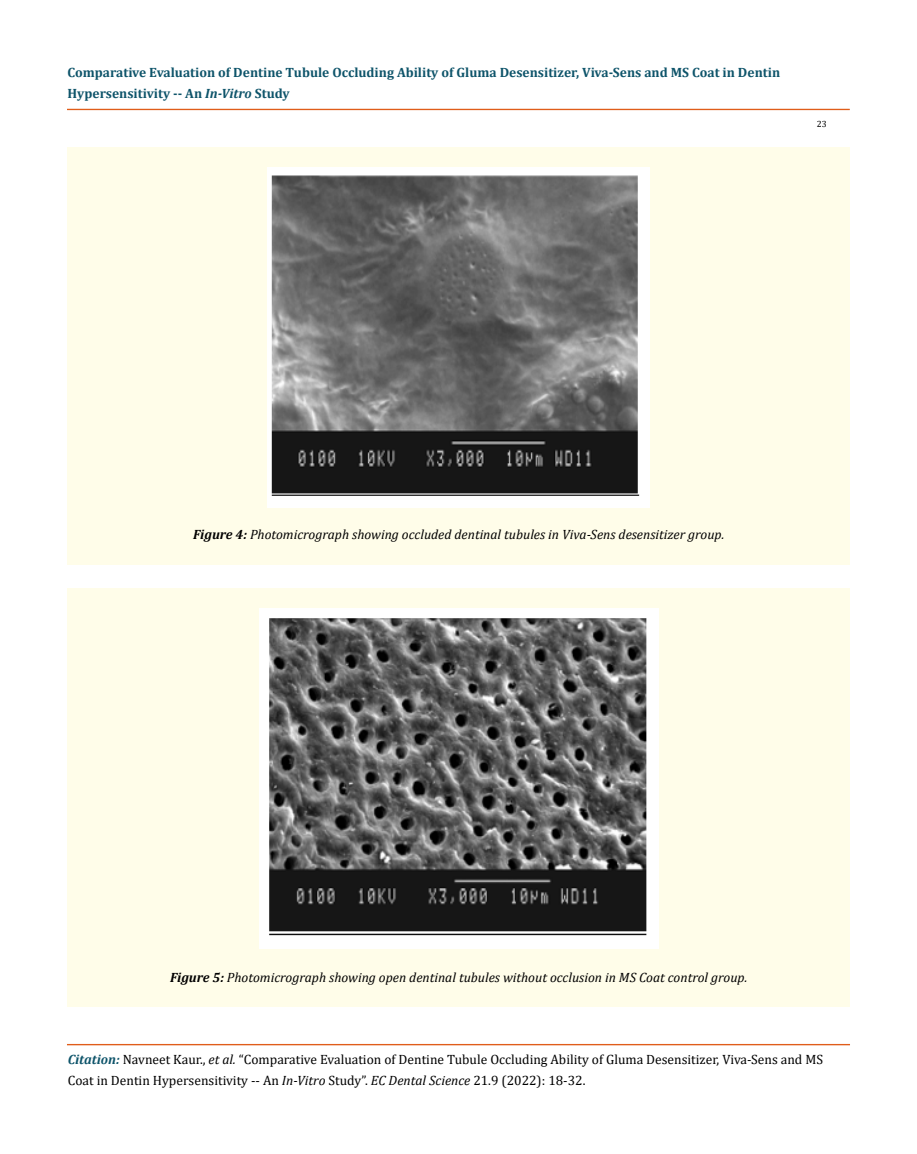
<style>
.page{position:relative;width:917px;height:1154px;background:#fff}
.page>*{position:absolute;margin:0;border:0;box-sizing:border-box;transform-origin:0 0}
.t1{font:13.5px/21px "Cambria";color:#000}
.t2{font:italic 13.5px "Cambria";color:#000}
.t3{font:700 13.5px/21px "Cambria";color:#0e546a}
.t4{font:9px "Cambria";color:#000}
.s1{font-style:italic}
.s2{font-weight:700}
.s3{font-weight:700;font-style:italic;color:#0e546a}
</style>
<div class="page">
<div style="left:67px;top:109px;width:782px;height:1px;border:1px solid #e05d1a"></div>
<div style="left:67px;top:1044px;width:782px;height:1px;border:1px solid #e05d1a"></div>
<div style="left:68px;top:147px;width:781px;height:417px;background:#fffde9"></div>
<div style="left:68px;top:588px;width:781px;height:419px;background:#fffde9"></div>
<img style="left:267px;top:167px;width:382px;height:341px">
<img style="left:259px;top:608px;width:399px;height:340px">
<p class="t3" style="left:68px;top:62px;width:714px">Comparative Evaluation of Dentine Tubule Occluding Ability of Gluma Desensitizer, Viva-Sens and MS Coat in Dentin<br>Hypersensitivity -- An <span class="s1">In-Vitro</span> Study</p>
<p class="t4" style="left:816px;top:118px;width:11px">23</p>
<p class="t2" style="left:193px;top:525px;width:533px"><span class="s2">Figure 4:</span> Photomicrograph showing occluded dentinal tubules in Viva-Sens desensitizer group.</p>
<p class="t2" style="left:170px;top:967px;width:579px"><span class="s2">Figure 5:</span> Photomicrograph showing open dentinal tubules without occlusion in MS Coat control group.</p>
<p class="t1" style="left:68px;top:1048px;width:756px"><span class="s3">Citation:</span> Navneet Kaur., <span class="s1">et al.</span> “Comparative Evaluation of Dentine Tubule Occluding Ability of Gluma Desensitizer, Viva-Sens and MS<br>Coat in Dentin Hypersensitivity -- An <span class="s1">In-Vitro</span> Study”. <span class="s1">EC Dental Science</span> 21.9 (2022): 18-32.</p>
</div>
